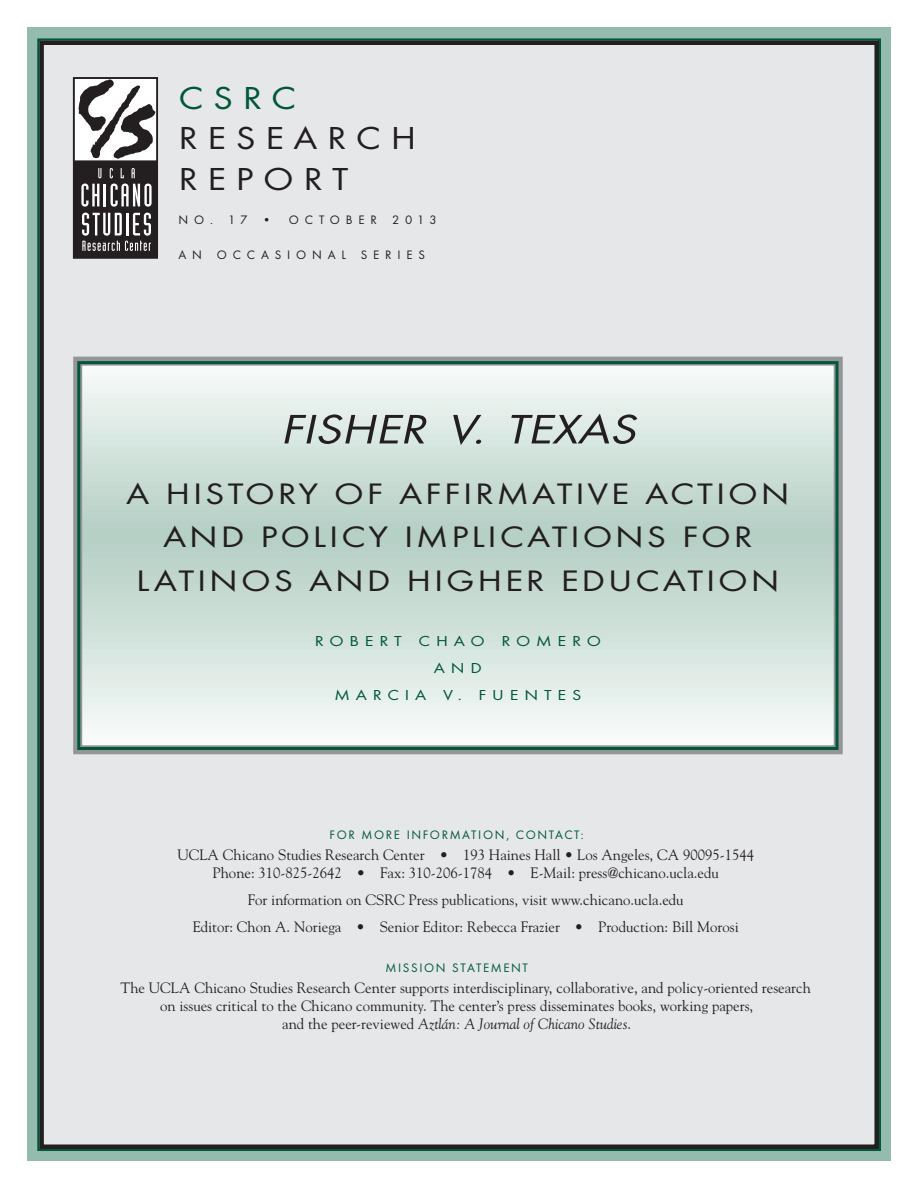
<style>
.page{position:relative;width:918px;height:1188px;background:#fff}
.page>*{position:absolute;margin:0;border:0;box-sizing:border-box;transform-origin:0 0}
._00head{font:italic 42.75px "Futura T";color:#231f20;scale:1.22 1}
._01body{font:33px/40.5px "Futura T";letter-spacing:.25em;color:#231f20;scale:1.17 1}
._00head2{font:30.75px/43.7px "Futura T";letter-spacing:.075em;color:#231f20;text-align:center;scale:1.22 1}
._01body-2{font:15px "Goudy";color:#231f20}
._01body-3{font:italic 15px "Goudy";color:#231f20}
._02sub1{font:15px/27px "Futura T";letter-spacing:.325em;color:#005838;text-align:center;scale:1.2 1}
._02sub1-2{font:12.75px "Futura T";letter-spacing:.125em;color:#005838}
._01body-4{font:12.75px "Futura T";letter-spacing:.455em;color:#231f20}
.s1{color:#005838}
.s2{font-style:normal}
</style>
<div class="page">
<div style="left:27px;top:27px;width:864px;height:1134px;background:#e6e7e9;border:12px solid #95bbaf"></div>
<div style="left:39px;top:40px;width:840px;height:1109px;border:4px solid #231f20"></div>
<svg style="left:83px;top:367px;width:750px;height:377px"></svg>
<div style="left:73px;top:357px;width:770px;height:397px;border:9px solid #939598"></div>
<div style="left:77px;top:361px;width:762px;height:389px;border:3px solid #005838"></div>
<div style="left:73px;top:77px;width:85px;height:182px;border:2px solid #231f20"></div>
<svg style="left:74px;top:79px;width:83px;height:179px"></svg>
<p class="_01body" style="left:178px;top:77px;width:205px"><span class="s1">CSRC<br></span>RESEARCH<br>REPORT</p>
<p class="_01body-4" style="left:178px;top:212px;width:94px">NO. 17 •</p>
<p class="_01body-4" style="left:289px;top:212px;width:149px">OCTOBER 2013</p>
<p class="_01body-4" style="left:178px;top:247px;width:248px">AN OCCASIONAL SERIES</p>
<p class="_00head" style="left:280px;top:404px;width:302px">FISHER V. TEXAS</p>
<p class="_00head2" style="left:126px;top:471px;width:545px">A HISTORY OF AFFIRMATIVE ACTION<br>AND POLICY IMPLICATIONS FOR<br>LATINOS AND HIGHER EDUCATION</p>
<p class="_02sub1" style="left:315px;top:628px;width:240px">ROBERT CHAO ROMERO<br>AND<br>MARCIA V. FUENTES</p>
<p class="_02sub1-2" style="left:330px;top:827px;width:256px">FOR MORE INFORMATION, CONTACT:</p>
<p class="_01body-2" style="left:177px;top:845px;width:578px">UCLA Chicano Studies Research Center • 193 Haines Hall • Los Angeles, CA 90095-1544</p>
<p class="_01body-2" style="left:213px;top:863px;width:508px">Phone: 310-825-2642 • Fax: 310-206-1784 • E-Mail: press@chicano.ucla.edu</p>
<p class="_01body-2" style="left:248px;top:890px;width:437px">For information on CSRC Press publications, visit www.chicano.ucla.edu</p>
<p class="_01body-2" style="left:193px;top:917px;width:548px">Editor: Chon A. Noriega • Senior Editor: Rebecca Frazier • Production: Bill Morosi</p>
<p class="_02sub1-2" style="left:386px;top:960px;width:144px">MISSION STATEMENT</p>
<p class="_01body-2" style="left:121px;top:979px;width:692px">The UCLA Chicano Studies Research Center supports interdisciplinary, collaborative, and policy-oriented research</p>
<p class="_01body-2" style="left:160px;top:997px;width:595px">on issues critical to the Chicano community. The center’s press disseminates books, working papers,</p>
<p class="_01body-3" style="left:282px;top:1015px;width:351px"><span class="s2">and the peer-reviewed</span> Aztlán: A Journal of Chicano Studies<span class="s2">.</span></p>
</div>
